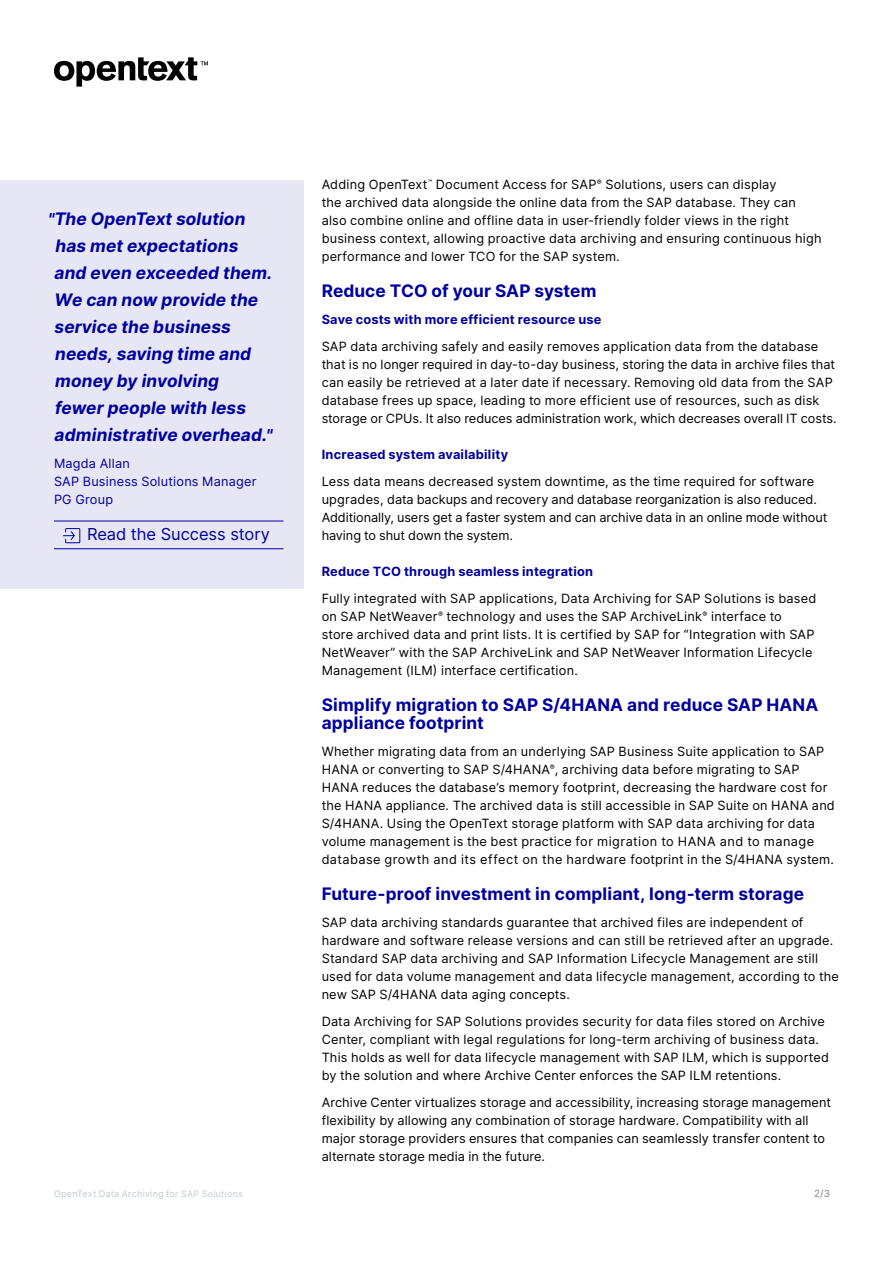
<style>
.page{position:relative;width:893px;height:1263px;background:#fff}
.page>*{position:absolute;margin:0;border:0;box-sizing:border-box;transform-origin:0 0}
.Sidebar_Quote{font:italic 700 17.25px/27px "Inter";letter-spacing:.005em;color:#00009f}
.t1{font:700 17.25px/18px "Inter";letter-spacing:.005em;color:#00009f}
.Links_-_last_page{font:16.5px "Inter";color:#00009f}
.Body{font:12.75px/18px "Inter";letter-spacing:.01em;color:#000}
.H4__USE_AFTER_H3{font:700 12.75px "Inter";letter-spacing:.015em;color:#00009f}
.Sidebar_Quote_credit{font:12.75px/18px "Inter";letter-spacing:.015em;color:#00009f}
.t2{font:9.75px "Inter";color:#808080}
.t3{font:9px "Inter";letter-spacing:.03em;color:#bfc9cf}
.s1{font-size:16.5px}
</style>
<div class="page">
<svg style="left:54px;top:57px;width:154px;height:30px"></svg>
<div style="left:0;top:180px;width:303px;height:408px;background:#e6e6f5"></div>
<hr style="left:54px;top:521px;width:230px;height:1px;background:#00009f">
<hr style="left:54px;top:548px;width:230px;height:1px;background:#00009f">
<svg style="left:63px;top:528px;width:18px;height:16px"></svg>
<p class="Sidebar_Quote" style="left:55px;top:205px;width:220px;text-indent:-6px"><span class="s1">"</span>The OpenText solution has met expectations and even exceeded them.<br>We can now provide the service the business needs, saving time and money by involving<br>fewer people with less administrative overhead.<span class="s1">"</span></p>
<p class="Sidebar_Quote_credit" style="left:54px;top:454px;width:204px">Magda Allan<br>SAP Business Solutions Manager<br>PG Group</p>
<p class="Links_-_last_page" style="left:87px;top:522px;width:185px">Read the Success story</p>
<p class="Body" style="left:322px;top:175px;width:502px">Adding OpenText<sup>™</sup> Document Access for SAP<sup>®</sup> Solutions, users can display<br>the archived data alongside the online data from the SAP database. They can also combine online and offline data in user-friendly folder views in the right business context, allowing proactive data archiving and ensuring continuous high performance and lower TCO for the SAP system.</p>
<h3 class="t1" style="left:322px;top:281px;width:276px">Reduce TCO of your SAP system</h3>
<h4 class="H4__USE_AFTER_H3" style="left:322px;top:310px;width:281px">Save costs with more efficient resource use</h4>
<p class="Body" style="left:322px;top:337px;width:517px">SAP data archiving safely and easily removes application data from the database that is no longer required in day-to-day business, storing the data in archive files that can easily be retrieved at a later date if necessary. Removing old data from the SAP database frees up space, leading to more efficient use of resources, such as disk storage or CPUs. It also reduces administration work, which decreases overall IT costs.</p>
<h4 class="H4__USE_AFTER_H3" style="left:322px;top:445px;width:188px">Increased system availability</h4>
<p class="Body" style="left:322px;top:472px;width:507px">Less data means decreased system downtime, as the time required for software upgrades, data backups and recovery and database reorganization is also reduced.<br>Additionally, users get a faster system and can archive data in an online mode without having to shut down the system.</p>
<h4 class="H4__USE_AFTER_H3" style="left:322px;top:562px;width:273px">Reduce TCO through seamless integration</h4>
<p class="Body" style="left:322px;top:589px;width:496px">Fully integrated with SAP applications, Data Archiving for SAP Solutions is based on SAP NetWeaver<sup>®</sup> technology and uses the SAP ArchiveLink<sup>®</sup> interface to store archived data and print lists. It is certified by SAP for “Integration with SAP NetWeaver” with the SAP ArchiveLink and SAP NetWeaver Information Lifecycle Management (ILM) interface certification.</p>
<h3 class="t1" style="left:322px;top:695px;width:498px">Simplify migration to SAP S/4HANA and reduce SAP HANA appliance footprint</h3>
<p class="Body" style="left:322px;top:742px;width:515px">Whether migrating data from an underlying SAP Business Suite application to SAP HANA or converting to SAP S/4HANA<sup>®</sup>, archiving data before migrating to SAP HANA reduces the database’s memory footprint, decreasing the hardware cost for the HANA appliance. The archived data is still accessible in SAP Suite on HANA and S/4HANA. Using the OpenText storage platform with SAP data archiving for data volume management is the best practice for migration to HANA and to manage database growth and its effect on the hardware footprint in the S/4HANA system.</p>
<h3 class="t1" style="left:322px;top:884px;width:484px">Future-proof investment in compliant, long-term storage</h3>
<p class="Body" style="left:322px;top:913px;width:519px">SAP data archiving standards guarantee that archived files are independent of hardware and software release versions and can still be retrieved after an upgrade.<br>Standard SAP data archiving and SAP Information Lifecycle Management are still used for data volume management and data lifecycle management, according to the new SAP S/4HANA data aging concepts.</p>
<p class="Body" style="left:322px;top:1012px;width:509px">Data Archiving for SAP Solutions provides security for data files stored on Archive Center, compliant with legal regulations for long-term archiving of business data.<br>This holds as well for data lifecycle management with SAP ILM, which is supported by the solution and where Archive Center enforces the SAP ILM retentions.</p>
<p class="Body" style="left:322px;top:1093px;width:511px">Archive Center virtualizes storage and accessibility, increasing storage management flexibility by allowing any combination of storage hardware. Compatibility with all major storage providers ensures that companies can seamlessly transfer content to alternate storage media in the future.</p>
<p class="t3" style="left:54px;top:1187px;width:190px">OpenText Data Archiving for SAP Solutions</p>
<p class="t2" style="left:814px;top:1186px;width:17px">2/3</p>
</div>
